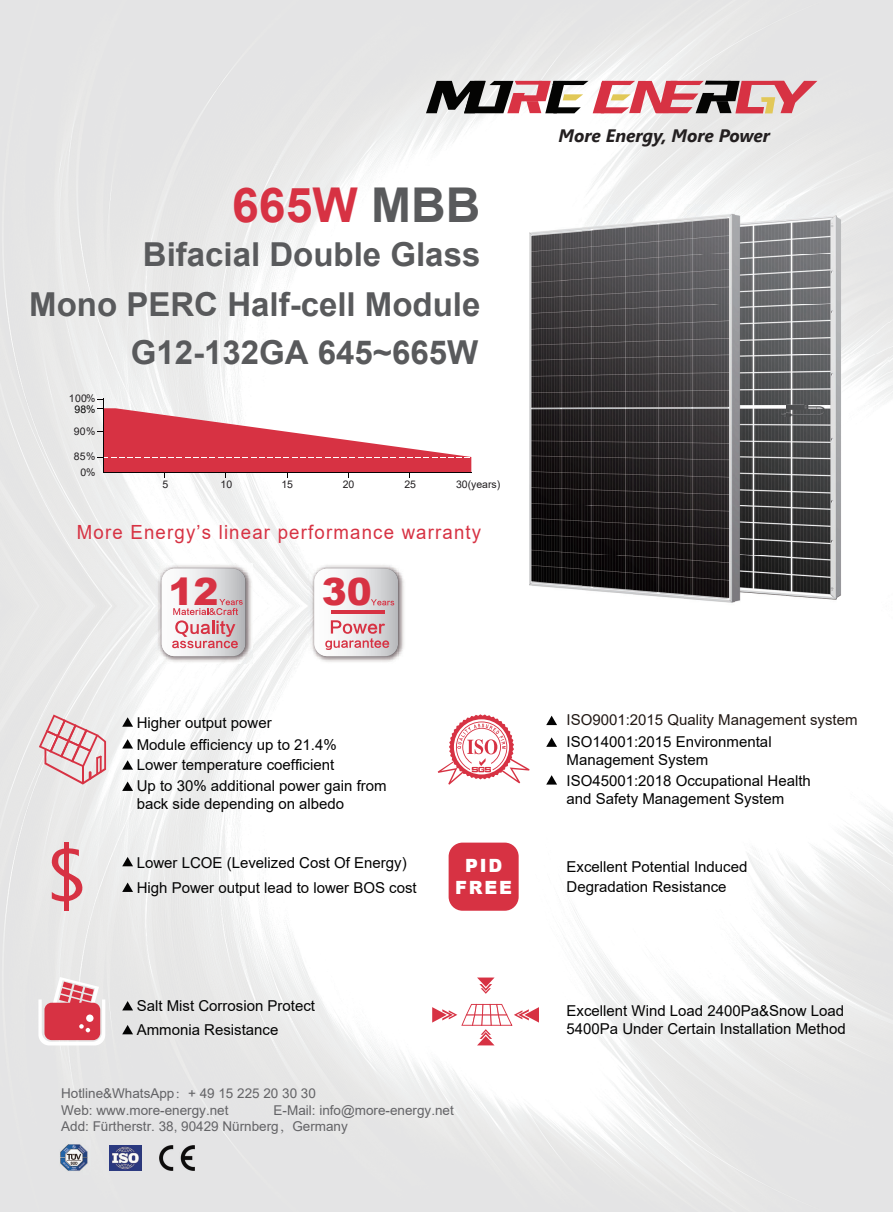
<style>
.page{position:relative;width:893px;height:1212px;background:#fff}
.page>*{position:absolute;margin:0;border:0;box-sizing:border-box;transform-origin:0 0}
.t1{font:700 48px "Arial";color:#d73243}
.t2{font:900 37.5px "Arial";color:#d73243}
.t3{font:700 33px "Arial";color:#595a5c}
.t4{font:19.5px "Arial";letter-spacing:.065em;color:#d73243;scale:.95 1}
.t5{font:900 18.3px/22.4px "Arial";letter-spacing:.1em;color:#fff;text-align:center}
.t6{font:italic 700 18px "Segoe UI";color:#231f20}
.t7{font:15px/18px "Arial";color:#030303}
.t8{font:15px "Arial";color:#211814}
.t9{font:13.5px/16.2px "Arial";color:#636366}
.t10{font:10.5px/15.6px "Arial";color:#211e20;text-align:right}
.t11{font:10.5px "Arial";color:#030303}
.s1{color:#595a5c}
.s2{font-family:"Adobe Song Std Light GBK EUC H"}
</style>
<div class="page">
<img style="left:0;top:0;width:893px;height:1212px">
<img style="left:481px;top:204px;width:407px;height:407px">
<svg style="left:426px;top:81px;width:391px;height:32px;background:#af7d7f"></svg>
<img style="left:156px;top:563px;width:97px;height:101px">
<div style="left:162px;top:569px;width:83px;height:87px;background:linear-gradient(to right,#fff,#bfc1c4);border-radius:13px"></div>
<img style="left:309px;top:563px;width:96px;height:101px">
<div style="left:314px;top:569px;width:84px;height:87px;background:linear-gradient(to right,#fff,#c5c5c8);border-radius:13px"></div>
<svg style="left:172px;top:599px;width:71px;height:49px"></svg>
<svg style="left:39px;top:714px;width:67px;height:70px;background:#e5c4c8"></svg>
<svg style="left:52px;top:842px;width:34px;height:63px;background:#e4b3b8"></svg>
<hr style="left:64px;top:842px;width:4px;height:69px;background:#d73243">
<svg style="left:438px;top:714px;width:92px;height:71px"></svg>
<svg style="left:38px;top:977px;width:67px;height:68px"></svg>
<div style="left:449px;top:842px;width:70px;height:69px;background:#d73243;border-radius:14px"></div>
<svg style="left:477px;top:977px;width:18px;height:17px"></svg>
<svg style="left:432px;top:1004px;width:107px;height:41px"></svg>
<hr style="left:103px;top:399px;width:1px;height:73px;background:#060304">
<svg style="left:97px;top:408px;width:374px;height:70px"></svg>
<svg style="left:371px;top:599px;width:23px;height:6px"></svg>
<svg style="left:325px;top:620px;width:64px;height:30px"></svg>
<hr style="left:331px;top:611px;width:54px;height:3px;background:#d73243">
<svg style="left:122px;top:717px;width:11px;height:10px"></svg>
<svg style="left:122px;top:739px;width:11px;height:9px"></svg>
<svg style="left:122px;top:760px;width:11px;height:10px"></svg>
<svg style="left:122px;top:781px;width:11px;height:10px"></svg>
<svg style="left:122px;top:857px;width:11px;height:9px"></svg>
<svg style="left:122px;top:882px;width:11px;height:10px"></svg>
<svg style="left:546px;top:716px;width:11px;height:9px"></svg>
<svg style="left:546px;top:737px;width:11px;height:10px"></svg>
<svg style="left:546px;top:775px;width:11px;height:9px"></svg>
<svg style="left:122px;top:1001px;width:11px;height:9px"></svg>
<svg style="left:122px;top:1025px;width:11px;height:9px"></svg>
<img style="left:110px;top:1145px;width:31px;height:25px">
<img style="left:57px;top:1140px;width:34px;height:34px">
<img style="left:159px;top:1145px;width:35px;height:25px">
<h1 class="t1" style="left:232px;top:179px;width:250px">665W <span class="s1">MBB</span></h1>
<h3 class="t3" style="left:143px;top:236px;width:339px">Bifacial Double Glass</h3>
<h3 class="t3" style="left:29px;top:286px;width:453px">Mono PERC Half-cell Module</h3>
<p class="t10" style="left:69px;top:391px;width:28px">100%</p>
<p class="t11" style="left:74px;top:403px;width:23px">98%</p>
<p class="t10" style="left:74px;top:423px;width:23px">90%</p>
<p class="t10" style="left:74px;top:449px;width:23px">85%<br>0%</p>
<h3 class="t3" style="left:131px;top:334px;width:349px">G12-132GA 645~665W</h3>
<p class="t10" style="left:162px;top:476px;width:7px">5</p>
<p class="t10" style="left:221px;top:476px;width:13px">10</p>
<p class="t10" style="left:281px;top:476px;width:13px">15</p>
<p class="t10" style="left:343px;top:476px;width:13px">20</p>
<p class="t10" style="left:404px;top:476px;width:13px">25</p>
<p class="t10" style="left:456px;top:476px;width:46px">30(years)</p>
<h3 class="t4" style="left:77px;top:521px;width:427px">More Energy’s linear performance warranty</h3>
<h2 class="t2" style="left:168px;top:564px;width:52px">12</h2>
<h2 class="t2" style="left:322px;top:564px;width:52px">30</h2>
<p class="t7" style="left:137px;top:712px;width:202px;line-height:22.2px">Higher output power<br>Module efficiency up to 21.4%</p>
<p class="t7" style="left:137px;top:754px;width:252px;line-height:21.3px">Lower temperature coefficient<br>Up to 30% additional power gain from</p>
<p class="t7" style="left:137px;top:795px;width:209px">back side depending on albedo</p>
<p class="t7" style="left:137px;top:850px;width:282px;line-height:25px">Lower LCOE (Levelized Cost Of Energy)<br>High Power output lead to lower BOS cost</p>
<p class="t5" style="left:455px;top:853px;width:58px">PID<br>FREE</p>
<p class="t7" style="left:137px;top:994px;width:180px;line-height:24px">Salt Mist Corrosion Protect<br>Ammonia Resistance</p>
<p class="t9" style="left:61px;top:1085px;width:256px">Hotline&amp;WhatsApp<span class="s2">：</span>+ 49 15 225 20 30 30<br>Web: www.more-energy.net</p>
<p class="t9" style="left:61px;top:1102px;width:394px;text-indent:212px">E-Mail: info@more-energy.net<br>Add: Fürtherstr. 38, 90429 Nürnberg<span class="s2">，</span>Germany</p>
<p class="t6" style="left:559px;top:123px;width:213px">More Energy, More Power</p>
<p class="t8" style="left:567px;top:711px;width:292px">ISO9001:2015 Quality Management system</p>
<p class="t7" style="left:567px;top:733px;width:207px">ISO14001:2015 Environmental<br>Management System</p>
<p class="t7" style="left:567px;top:771px;width:246px">ISO45001:2018 Occupational Health and Safety Management System</p>
<p class="t7" style="left:567px;top:856px;width:182px;line-height:20px">Excellent Potential Induced<br>Degradation Resistance</p>
<p class="t7" style="left:567px;top:1002px;width:281px">Excellent Wind Load 2400Pa&amp;Snow Load<br>5400Pa Under Certain Installation Method</p>
</div>
